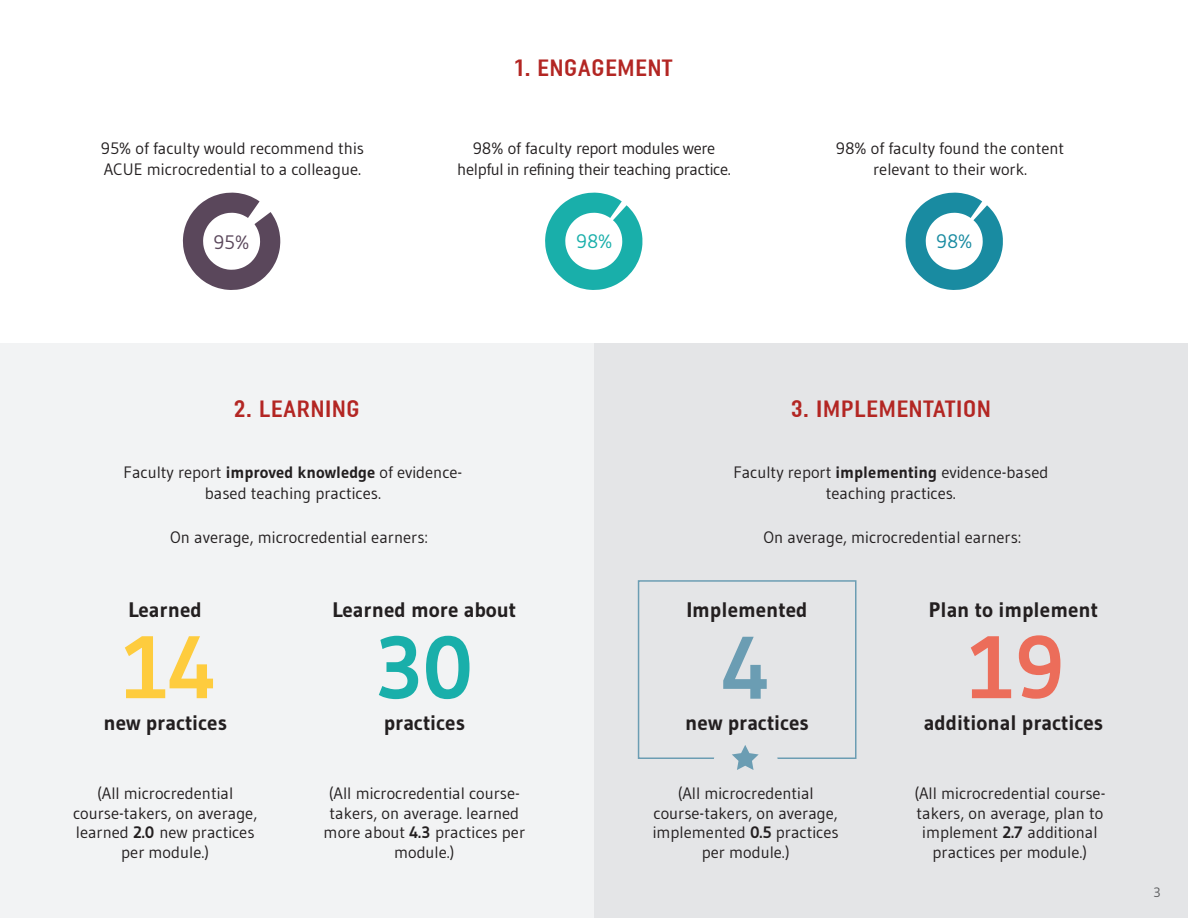
<style>
.page{position:relative;width:1188px;height:918px;background:#fff}
.page>*{position:absolute;margin:0;border:0;box-sizing:border-box;transform-origin:0 0}
.t1{font:700 88.5px "Gudea";color:#ec6d5a}
.t2{font:700 88.5px "Gudea";color:#fecc3e}
.t3{font:700 88.5px "Gudea";color:#19afaa}
.t4{font:700 88.5px "Gudea";color:#6b9db3}
.Section_Title{font:24px "Linotype Ordinar";letter-spacing:.025em;color:#b32623}
.t5{font:700 21px "Gudea";color:#231f20}
.t6{font:19.5px "Gudea";color:#5a475b}
.t7{font:19.5px "Gudea";color:#198ba1}
.t8{font:19.5px "Gudea";color:#19afaa}
.t9{font:16.5px/19.5px "Gudea";color:#231f20;text-align:center}
.t10{font:16.5px/21px "Gudea";letter-spacing:-.02em;color:#231f20;text-align:center}
.t11{font:13.5px "Gudea";color:#57585a}
.s1{font-weight:700}
</style>
<div class="page">
<div style="left:594px;top:344px;width:594px;height:574px;background:#e4e5e7"></div>
<div style="left:638px;top:580px;width:218px;height:179px;border:2px solid #6b9db3"></div>
<div style="left:0;top:344px;width:594px;height:574px;background:#f2f3f4"></div>
<div style="left:714px;top:731px;width:64px;height:65px;background:#e4e5e7;border-radius:50%"></div>
<svg style="left:732px;top:745px;width:27px;height:25px"></svg>
<p class="t9" style="left:101px;top:138px;width:265px;line-height:21px;text-align:left">95% of faculty would recommend this<br>ACUE microcredential to a colleague.</p>
<p class="Section_Title" style="left:515px;top:54px;width:159px">1. ENGAGEMENT</p>
<p class="t10" style="left:457px;top:138px;width:275px">98% of faculty report modules were helpful in refining their teaching practice.</p>
<p class="t9" style="left:836px;top:138px;width:230px;line-height:21px">98% of faculty found the content relevant to their work.</p>
<p class="t6" style="left:213px;top:230px;width:38px">95%</p>
<p class="t7" style="left:936px;top:229px;width:38px">98%</p>
<p class="t8" style="left:576px;top:229px;width:38px">98%</p>
<p class="Section_Title" style="left:234px;top:394px;width:127px">2. LEARNING</p>
<p class="t9" style="left:124px;top:461px;width:340px;line-height:21px">Faculty report <span class="s1">improved knowledge</span> of evidence&shy;based teaching practices.</p>
<p class="Section_Title" style="left:791px;top:394px;width:201px">3. IMPLEMENTATION</p>
<p class="t9" style="left:733px;top:461px;width:317px;line-height:21px">Faculty report <span class="s1">implementing</span> evidence-based teaching practices.</p>
<p class="t9" style="left:170px;top:527px;width:259px">On average, microcredential earners:</p>
<p class="t9" style="left:764px;top:527px;width:259px">On average, microcredential earners:</p>
<p class="t5" style="left:129px;top:597px;width:75px">Learned</p>
<p class="t2" style="left:123px;top:612px;width:95px">14</p>
<p class="t5" style="left:103px;top:709px;width:125px">new practices</p>
<p class="t9" style="left:73px;top:784px;width:186px">(All microcredential course-takers, on average, learned <span class="s1">2.0</span> new practices per module.)</p>
<p class="t5" style="left:333px;top:597px;width:185px">Learned more about</p>
<p class="t5" style="left:687px;top:597px;width:122px">Implemented</p>
<p class="t5" style="left:929px;top:597px;width:171px">Plan to implement</p>
<p class="t3" style="left:375px;top:613px;width:100px">30</p>
<p class="t4" style="left:723px;top:613px;width:49px">4</p>
<p class="t1" style="left:969px;top:612px;width:97px">19</p>
<p class="t5" style="left:384px;top:709px;width:83px">practices</p>
<p class="t5" style="left:685px;top:709px;width:125px">new practices</p>
<p class="t5" style="left:924px;top:709px;width:181px">additional practices</p>
<p class="t9" style="left:324px;top:784px;width:203px">(All microcredential course&shy;takers, on average. learned more about <span class="s1">4.3</span> practices per module.)</p>
<p class="t9" style="left:653px;top:784px;width:187px">(All microcredential course-takers, on average, implemented <span class="s1">0.5</span> practices per module.)</p>
<p class="t9" style="left:914px;top:784px;width:193px">(All microcredential course&shy;takers, on average, plan to implement <span class="s1">2.7</span> additional practices per module.)</p>
<p class="t11" style="left:1154px;top:884px;width:9px">3</p>
</div>
